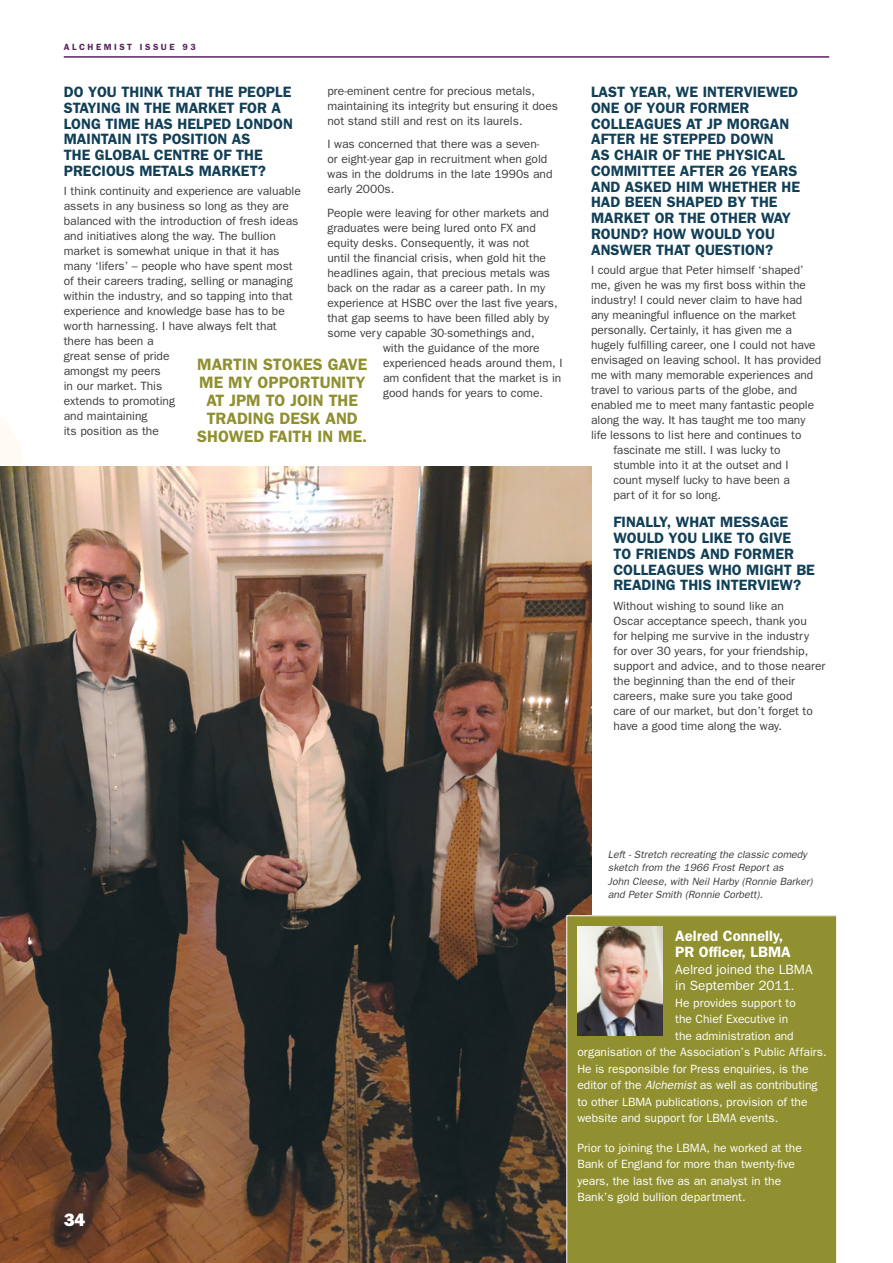
<style>
.page{position:relative;width:893px;height:1263px;background:#fff}
.page>*{position:absolute;margin:0;border:0;box-sizing:border-box;transform-origin:0 0}
.t1{font:800 18px "Franklin Gothic";color:#fff}
.t2{font:600 16.5px/18px "Franklin Gothic";color:#909031;text-align:center}
.t3{font:600 15px/15.8px "Franklin Gothic";color:#103f57}
.t4{font:600 15px/16.5px "Franklin Gothic";color:#fff}
.t5{font:13.5px/16.5px "Franklin Gothic";color:#fff}
.t6{font:12px/15px "Franklin Gothic";color:#3c3c3b}
.t7{font:12px/16.5px "Franklin Gothic";color:#fff}
.t8{font:italic 10.5px/13.5px "Franklin Gothic";color:#3c3c3b}
.t9{font:600 9px "Franklin Gothic";letter-spacing:.28em;color:#58225b}
.s1{font-size:12px}
.s2{font-style:italic}
</style>
<div class="page">
<hr style="left:64px;top:56px;width:765px;height:2px;background:#58225b">
<svg style="left:0;top:418px;width:23px;height:48px"></svg>
<img style="left:0;top:466px;width:591px;height:797px">
<div style="left:566px;top:915px;width:271px;height:348px;background:#909031"></div>
<img style="left:577px;top:927px;width:85px;height:108px">
<p class="t9" style="left:64px;top:41px;width:133px">ALCHEMIST ISSUE 93</p>
<p class="t3" style="left:64px;top:84px;width:231px">DO YOU THINK THAT THE PEOPLE<br>STAYING IN THE MARKET FOR A<br>LONG TIME HAS HELPED LONDON<br>MAINTAIN ITS POSITION AS<br>THE GLOBAL CENTRE OF THE<br>PRECIOUS METALS MARKET?</p>
<p class="t6" style="left:64px;top:183px;width:239px">I think continuity and experience are valuable assets in any business so long as they are balanced with the introduction of fresh ideas and initiatives along the way. The bullion market is somewhat unique in that it has many ‘lifers’ – people who have spent most of their careers trading, selling or managing within the industry, and so tapping into that experience and knowledge base has to be worth harnessing. I have always felt that there has been a<br>great sense of pride<br>amongst my peers<br>in our market. This<br>extends to promoting<br>and maintaining<br>its position as the</p>
<p class="t6" style="left:327px;top:83px;width:232px">pre-eminent centre for precious metals, maintaining its integrity but ensuring it does not stand still and rest on its laurels.</p>
<p class="t6" style="left:327px;top:136px;width:227px">I was concerned that there was a seven&shy;or eight-year gap in recruitment when gold was in the doldrums in the late 1990s and early 2000s.</p>
<p class="t6" style="left:327px;top:205px;width:223px">People were leaving for other markets and</p>
<p class="t6" style="left:327px;top:220px;width:210px">graduates were being lured onto FX and</p>
<p class="t6" style="left:327px;top:235px;width:204px">equity desks. Consequently, it was not</p>
<p class="t6" style="left:327px;top:250px;width:220px">until the financial crisis, when gold hit the</p>
<p class="t6" style="left:327px;top:265px;width:224px">headlines again, that precious metals was</p>
<p class="t6" style="left:327px;top:280px;width:219px">back on the radar as a career path. In my</p>
<p class="t6" style="left:327px;top:295px;width:232px">experience at HSBC over the last five years,</p>
<p class="t6" style="left:327px;top:310px;width:223px">that gap seems to have been filled ably by</p>
<p class="t6" style="left:327px;top:325px;width:209px">some very capable 30-somethings and,</p>
<p class="t6" style="left:383px;top:340px;width:158px">with the guidance of the more</p>
<p class="t6" style="left:383px;top:355px;width:181px">experienced heads around them, I</p>
<p class="t6" style="left:383px;top:370px;width:180px">am confident that the market is in</p>
<p class="t6" style="left:383px;top:385px;width:162px">good hands for years to come.</p>
<h2 class="t2" style="left:197px;top:355px;width:172px">MARTIN STOKES GAVE<br>ME MY OPPORTUNITY<br>AT JPM TO JOIN THE<br>TRADING DESK AND<br>SHOWED FAITH IN ME.</h2>
<p class="t3" style="left:591px;top:84px;width:211px">LAST YEAR, WE INTERVIEWED<br>ONE OF YOUR FORMER<br>COLLEAGUES AT JP MORGAN<br>AFTER HE STEPPED DOWN<br>AS CHAIR OF THE PHYSICAL<br>COMMITTEE AFTER 26 YEARS<br>AND ASKED HIM WHETHER HE<br>HAD BEEN SHAPED BY THE<br>MARKET OR THE OTHER WAY<br>ROUND? HOW WOULD YOU<br>ANSWER THAT QUESTION?</p>
<p class="t6" style="left:591px;top:262px;width:214px">I could argue that Peter himself ‘shaped’</p>
<p class="t6" style="left:591px;top:277px;width:216px">me, given he was my first boss within the</p>
<p class="t6" style="left:591px;top:292px;width:213px">industry! I could never claim to have had</p>
<p class="t6" style="left:591px;top:307px;width:206px">any meaningful influence on the market</p>
<p class="t6" style="left:591px;top:322px;width:202px">personally. Certainly, it has given me a</p>
<p class="t6" style="left:591px;top:337px;width:226px">hugely fulfilling career, one I could not have</p>
<p class="t6" style="left:591px;top:352px;width:232px">envisaged on leaving school. It has provided</p>
<p class="t6" style="left:591px;top:367px;width:224px">me with many memorable experiences and</p>
<p class="t6" style="left:591px;top:382px;width:208px">travel to various parts of the globe, and</p>
<p class="t6" style="left:591px;top:397px;width:225px">enabled me to meet many fantastic people</p>
<p class="t6" style="left:591px;top:412px;width:216px">along the way. It has taught me too many</p>
<p class="t6" style="left:591px;top:427px;width:212px">life lessons to list here and continues to</p>
<p class="t6" style="left:613px;top:442px;width:169px">fascinate me still. I was lucky to</p>
<p class="t6" style="left:613px;top:457px;width:177px">stumble into it at the outset and I</p>
<p class="t6" style="left:613px;top:472px;width:178px">count myself lucky to have been a</p>
<p class="t6" style="left:613px;top:487px;width:109px">part of it for so long.</p>
<p class="t3" style="left:613px;top:514px;width:203px">FINALLY, WHAT MESSAGE<br>WOULD YOU LIKE TO GIVE<br>TO FRIENDS AND FORMER<br>COLLEAGUES WHO MIGHT BE<br>READING THIS INTERVIEW?</p>
<p class="t6" style="left:613px;top:598px;width:213px">Without wishing to sound like an<br>Oscar acceptance speech, thank you<br>for helping me survive in the industry for over 30 years, for your friendship, support and advice, and to those nearer the beginning than the end of their careers, make sure you take good<br>care of our market, but don’t forget to have a good time along the way.</p>
<h1 class="t1" style="left:64px;top:1209px;width:23px">34</h1>
<p class="t8" style="left:608px;top:847px;width:206px">Left - Stretch recreating the classic comedy sketch from the 1966 Frost Report as<br>John Cleese, with Neil Harby (Ronnie Barker) and Peter Smith (Ronnie Corbett).</p>
<p class="t4" style="left:675px;top:927px;width:117px">Aelred Connelly,<br>PR Officer, LBMA</p>
<p class="t5" style="left:675px;top:960px;width:139px">Aelred joined the LBMA in September 2011<span class="s1">.</span></p>
<p class="t7" style="left:675px;top:994px;width:122px">He provides support to</p>
<p class="t7" style="left:675px;top:1011px;width:115px">the Chief Executive in</p>
<p class="t7" style="left:675px;top:1027px;width:120px">the administration and</p>
<p class="t7" style="left:577px;top:1044px;width:251px">organisation of the Association’s Public Affairs.</p>
<p class="t7" style="left:577px;top:1060px;width:233px">He is responsible for Press enquiries, is the</p>
<p class="t7" style="left:577px;top:1077px;width:242px">editor of the <span class="s2">Alchemist</span> as well as contributing</p>
<p class="t7" style="left:577px;top:1093px;width:232px">to other LBMA publications, provision of the</p>
<p class="t7" style="left:577px;top:1110px;width:202px">website and support for LBMA events.</p>
<p class="t7" style="left:577px;top:1139px;width:226px">Prior to joining the LBMA, he worked at the Bank of England for more than twenty-five years, the last five as an analyst in the Bank’s gold bullion department.</p>
</div>
